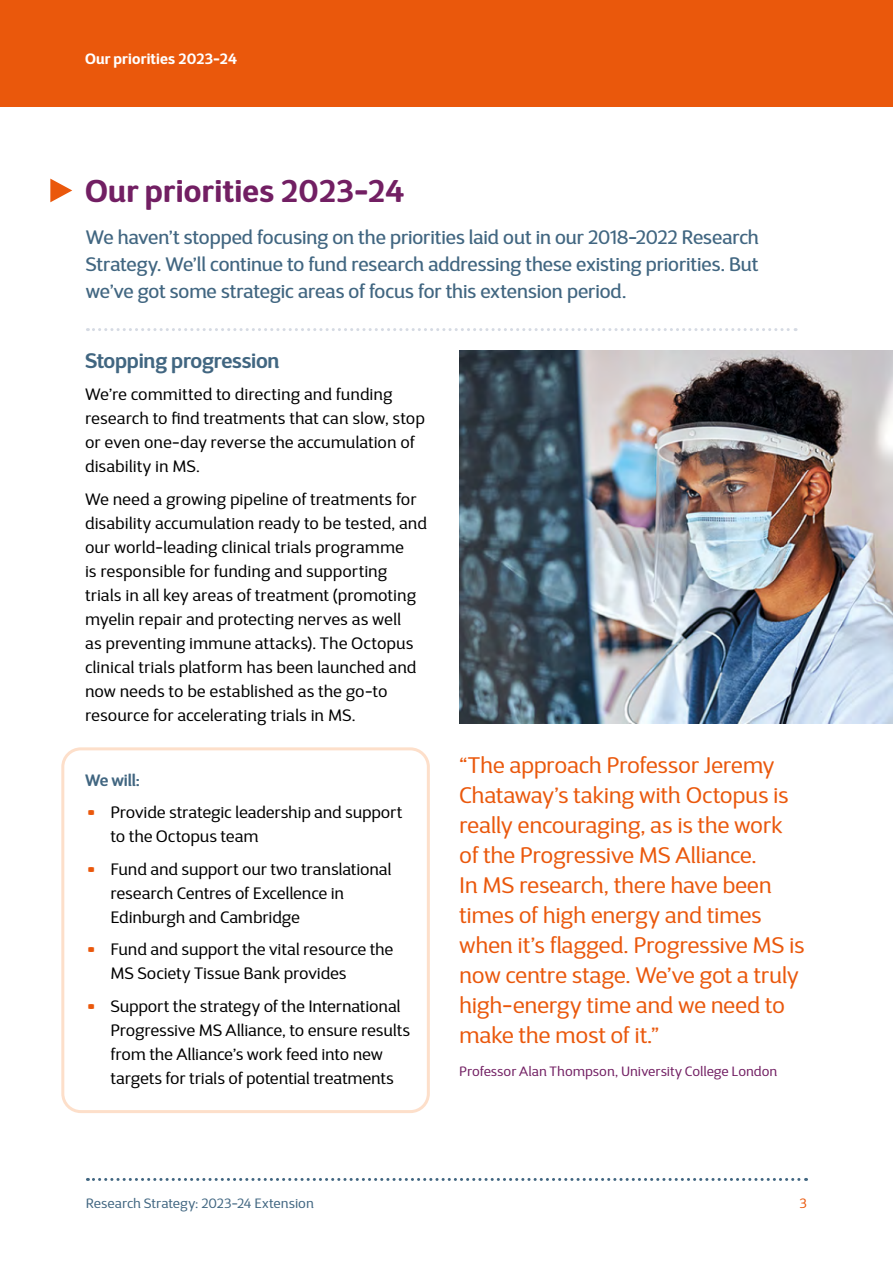
<style>
.page{position:relative;width:893px;height:1263px;background:#fff}
.page>*{position:absolute;margin:0;border:0;box-sizing:border-box;transform-origin:0 0}
.t1{font:700 31.5px "D Sari";letter-spacing:.01em;color:#721f63}
.t2{font:22.5px/30px "D Sari";letter-spacing:-.01em;color:#ea580c}
.t3{font:600 21px "D Sari";letter-spacing:-.015em;color:#416681}
.t4{font:19.5px/27px "D Sari";letter-spacing:-.005em;color:#416681;text-align:justify}
.t5{font:16.5px/24px "D Sari";color:#000}
.t6{font:600 16.5px "D Sari";letter-spacing:-.01em;color:#416681}
.t7{font:700 15px "D Sari";letter-spacing:.01em;color:#fff}
.t8{font:13.5px "D Sari";color:#721f63}
.t9{font:13.5px "D Sari";letter-spacing:.005em;color:#416681}
.t10{font:13.5px "D Sari";color:#ea580c}
.s1{font-size:37.5px;color:#ea580c}
</style>
<div class="page">
<div style="left:61px;top:747px;width:369px;height:366px;border:3px solid #fddfca;border-radius:18px"></div>
<svg style="left:50px;top:179px;width:22px;height:23px"></svg>
<svg style="left:87px;top:1178px;width:719px;height:3px"></svg>
<svg style="left:87px;top:328px;width:709px;height:3px"></svg>
<img style="left:459px;top:350px;width:434px;height:373px">
<div style="left:0;top:0;width:893px;height:106px;background:#ea580c"></div>
<p class="t7" style="left:85px;top:50px;width:153px">Our priorities 2023-24</p>
<h1 class="t1" style="left:85px;top:171px;width:321px">Our priorities 2023-24</h1>
<p class="t4" style="left:86px;top:224px;width:675px">We haven’t stopped focusing on the priorities laid out in our 2018-2022 Research Strategy. We’ll continue to fund research addressing these existing priorities. But we’ve got some strategic areas of focus for this extension period.</p>
<p class="t3" style="left:85px;top:347px;width:196px">Stopping progression</p>
<p class="t5" style="left:85px;top:382px;width:341px">We’re committed to directing and funding research to find treatments that can slow, stop or even one-day reverse the accumulation of disability in MS.</p>
<p class="t5" style="left:85px;top:487px;width:344px">We need a growing pipeline of treatments for disability accumulation ready to be tested, and our world-leading clinical trials programme<br>is responsible for funding and supporting trials in all key areas of treatment (promoting myelin repair and protecting nerves as well<br>as preventing immune attacks). The Octopus clinical trials platform has been launched and now needs to be established as the go-to resource for accelerating trials in MS.</p>
<p class="t6" style="left:85px;top:770px;width:56px">We will:</p>
<p class="t5" style="left:111px;top:800px;width:293px;text-indent:-25px"><span class="s1">•</span> Provide strategic leadership and support to the Octopus team</p>
<p class="t5" style="left:111px;top:857px;width:282px;text-indent:-25px"><span class="s1">•</span> Fund and support our two translational research Centres of Excellence in<br>Edinburgh and Cambridge</p>
<p class="t5" style="left:111px;top:937px;width:284px;text-indent:-25px"><span class="s1">•</span> Fund and support the vital resource the<br>MS Society Tissue Bank provides</p>
<p class="t5" style="left:111px;top:994px;width:301px;text-indent:-25px"><span class="s1">•</span> Support the strategy of the International Progressive MS Alliance, to ensure results from the Alliance’s work feed into new targets for trials of potential treatments</p>
<p class="t2" style="left:459px;top:750px;width:347px">“The approach Professor Jeremy<br>Chataway’s taking with Octopus is really encouraging, as is the work of the Progressive MS Alliance.<br>In MS research, there have been times of high energy and times when it’s flagged. Progressive MS is now centre stage. We’ve got a truly high-energy time and we need to make the most of it.”</p>
<p class="t8" style="left:459px;top:1062px;width:320px">Professor Alan Thompson, University College London</p>
<p class="t9" style="left:86px;top:1195px;width:229px">Research Strategy: 2023-24 Extension</p>
<p class="t10" style="left:799px;top:1195px;width:9px">3</p>
</div>
